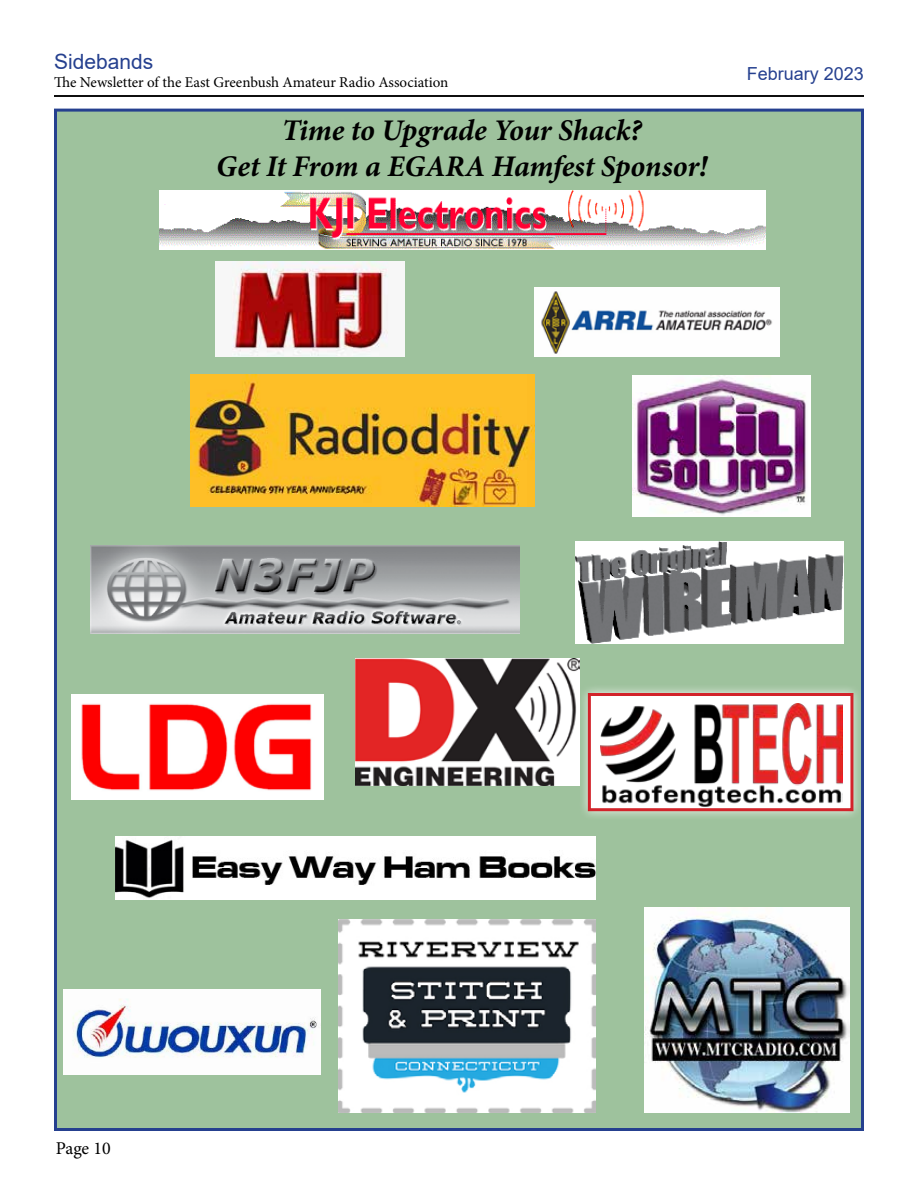
<style>
.page{position:relative;width:918px;height:1188px;background:#fff}
.page>*{position:absolute;margin:0;border:0;box-sizing:border-box;transform-origin:0 0}
.t1{font:italic 700 30px/36px "Minion Pro";letter-spacing:-.005em;color:#000;text-align:center}
.t2{font:21px "Arial";color:#25408f}
.t3{font:18px "Arial";color:#25408f}
.t4{font:18px "Minion Pro";letter-spacing:-.005em;color:#000}
.t5{font:15px "Minion Pro";letter-spacing:-.005em;color:#000}
</style>
<div class="page">
<hr style="left:54px;top:95px;width:810px;height:2px;background:#000">
<div style="left:54px;top:109px;width:810px;height:1022px;background:#9ec29d;border:3px solid #25408f"></div>
<img style="left:159px;top:191px;width:606px;height:59px">
<img style="left:216px;top:262px;width:189px;height:94px">
<img style="left:575px;top:542px;width:268px;height:102px">
<img style="left:63px;top:990px;width:257px;height:85px">
<img style="left:534px;top:287px;width:245px;height:70px">
<img style="left:71px;top:695px;width:253px;height:104px">
<img style="left:91px;top:545px;width:428px;height:88px">
<img style="left:644px;top:908px;width:205px;height:204px">
<img style="left:356px;top:659px;width:223px;height:127px">
<img style="left:338px;top:920px;width:258px;height:192px">
<img style="left:116px;top:837px;width:480px;height:63px">
<div style="left:578px;top:683px;width:285px;height:138px;background:#fff;opacity:.75"></div>
<div style="left:588px;top:693px;width:265px;height:118px;background:#fff;border:3px solid #d2232a"></div>
<img style="left:191px;top:375px;width:344px;height:132px">
<img style="left:633px;top:375px;width:177px;height:142px">
<img style="left:601px;top:704px;width:241px;height:104px">
<h2 class="t2" style="left:54px;top:47px;width:101px">Sidebands</h2>
<p class="t5" style="left:54px;top:72px;width:396px">The Newsletter of the East Greenbush Amateur Radio Association</p>
<p class="t3" style="left:747px;top:61px;width:119px">February 2023</p>
<h1 class="t1" style="left:216px;top:112px;width:493px">Time to Upgrade Your Shack?<br>Get It From a EGARA Hamfest Sponsor!</h1>
<p class="t4" style="left:56px;top:1136px;width:56px">Page 10</p>
</div>
